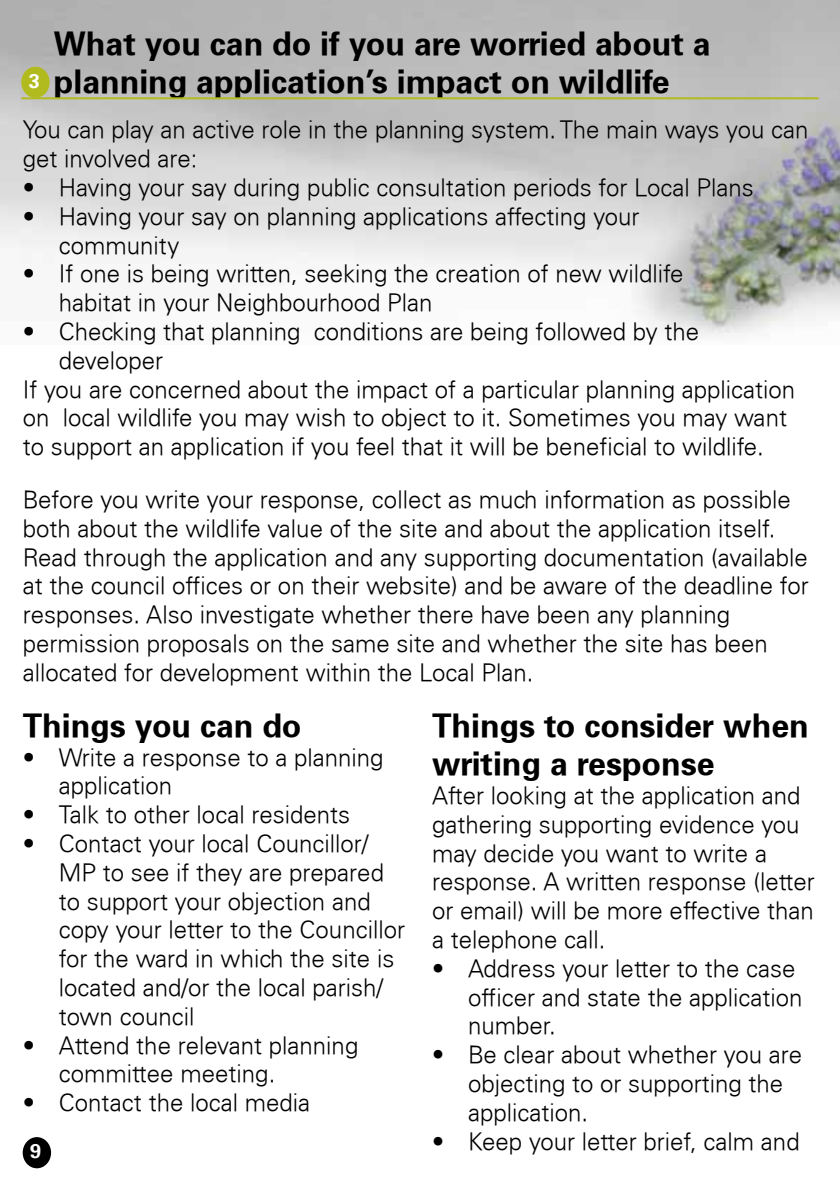
<style>
.page{position:relative;width:840px;height:1191px;background:#fff}
.page>*{position:absolute;margin:0;border:0;box-sizing:border-box;transform-origin:0 0}
.t1{font:700 32px/38.4px "Univers";color:#000}
.t2{font:300 24px/28.8px "Univers";color:#000}
.t3{font:700 20px "Univers";color:#fff}
</style>
<div class="page">
<img style="left:0;top:0;width:839px;height:336px">
<div style="left:23px;top:1137px;width:28px;height:31px;background:#000;border-radius:50%"></div>
<div style="left:21px;top:67px;width:29px;height:31px;background:#b2bb1e;border-radius:50%"></div>
<hr style="left:21px;top:97px;width:797px;height:2px;background:#b2bb1e">
<h1 class="t1" style="left:29px;top:24px;width:683px;text-indent:25px">What you can do if you are worried about a<br><sup>3</sup> planning application’s impact on wildlife</h1>
<p class="t2" style="left:23px;top:115px;width:786px">You can play an active role in the planning system. The main ways you can get involved are:</p>
<p class="t2" style="left:23px;top:173px;width:732px">• Having your say during public consultation periods for Local Plans</p>
<p class="t2" style="left:59px;top:202px;width:582px;text-indent:-36px">• Having your say on planning applications affecting your community</p>
<p class="t2" style="left:59px;top:259px;width:626px;text-indent:-36px">• If one is being written, seeking the creation of new wildlife habitat in your Neighbourhood Plan</p>
<p class="t2" style="left:23px;top:317px;width:677px">• Checking that planning conditions are being followed by the</p>
<p class="t2" style="left:59px;top:346px;width:106px">developer</p>
<p class="t2" style="left:23px;top:375px;width:773px">If you are concerned about the impact of a particular planning application</p>
<p class="t2" style="left:23px;top:403px;width:765px">on local wildlife you may wish to object to it. Sometimes you may want</p>
<p class="t2" style="left:23px;top:432px;width:742px">to support an application if you feel that it will be beneficial to wildlife.</p>
<p class="t2" style="left:23px;top:485px;width:787px">Before you write your response, collect as much information as possible both about the wildlife value of the site and about the application itself.<br>Read through the application and any supporting documentation (available at the council offices or on their website) and be aware of the deadline for responses. Also investigate whether there have been any planning permission proposals on the same site and whether the site has been allocated for development within the Local Plan.</p>
<h1 class="t1" style="left:23px;top:706px;width:280px">Things you can do</h1>
<p class="t2" style="left:59px;top:742px;width:326px;text-indent:-36px">• Write a response to a planning application</p>
<p class="t2" style="left:23px;top:800px;width:329px">• Talk to other local residents</p>
<p class="t2" style="left:59px;top:829px;width:347px;text-indent:-36px">• Contact your local Councillor/<br>MP to see if they are prepared to support your objection and copy your letter to the Councillor for the ward in which the site is located and/or the local parish/ town council</p>
<p class="t2" style="left:59px;top:1030px;width:301px;text-indent:-36px">• Attend the relevant planning committee meeting.</p>
<p class="t2" style="left:23px;top:1088px;width:289px">• Contact the local media</p>
<p class="t3" style="left:30px;top:1139px;width:13px">9</p>
<h1 class="t1" style="left:432px;top:706px;width:378px">Things to consider when writing a response</h1>
<p class="t2" style="left:432px;top:781px;width:384px">After looking at the application and gathering supporting evidence you may decide you want to write a response. A written response (letter or email) will be more effective than a telephone call.</p>
<p class="t2" style="left:468px;top:954px;width:336px;text-indent:-36px">• Address your letter to the case officer and state the application number.</p>
<p class="t2" style="left:468px;top:1040px;width:335px;text-indent:-36px">• Be clear about whether you are objecting to or supporting the application.</p>
<p class="t2" style="left:432px;top:1126px;width:369px">• Keep your letter brief, calm and</p>
</div>
